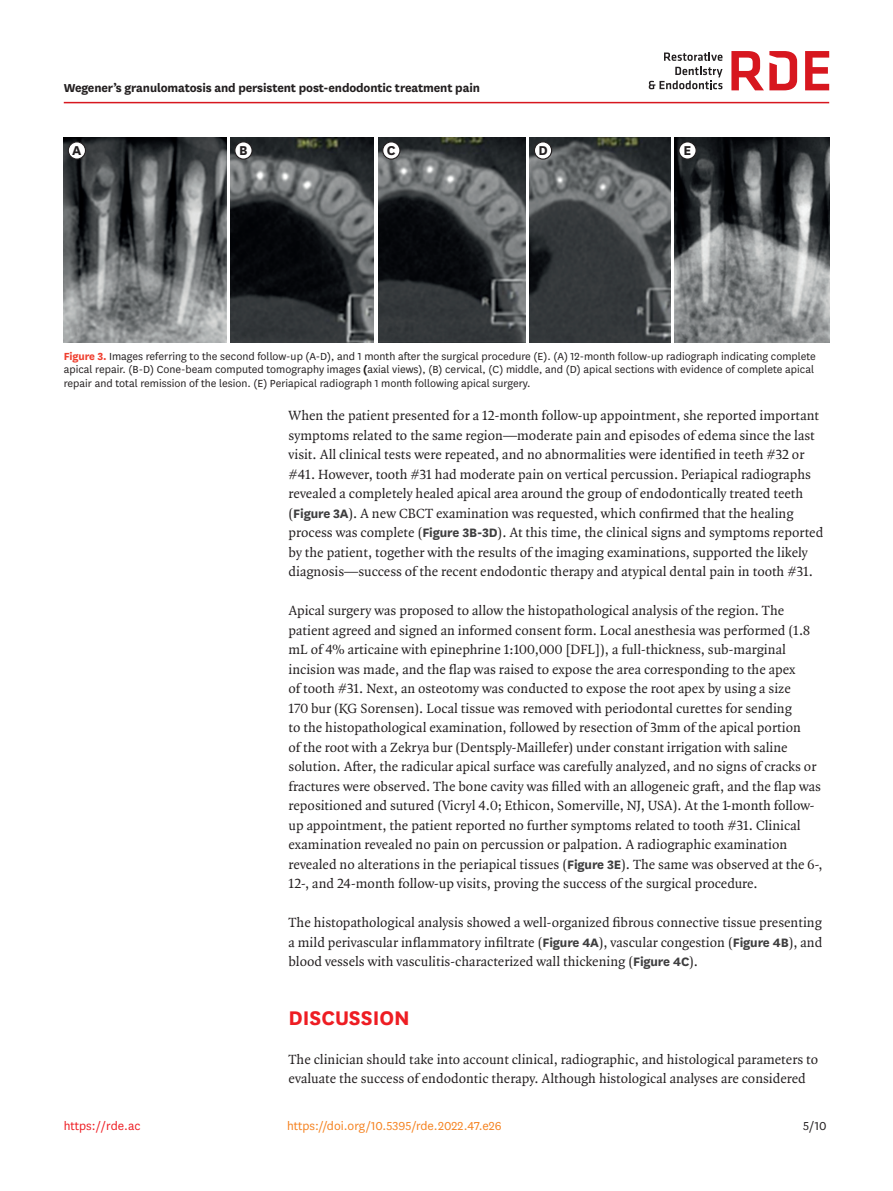
<style>
.page{position:relative;width:893px;height:1191px;background:#fff}
.page>*{position:absolute;margin:0;border:0;box-sizing:border-box;transform-origin:0 0}
.body_title1{font:700 23.1px "National";color:#ee1d23}
.t1{font:700 15px "National";color:#231f20}
.body_p{font:14.25px/19.5px "Quadraat OT";color:#231f20}
.body_p_first{font:14.25px/19.5px "Quadraat OT";color:#231f20}
.alt-title-type{font:700 13.5px "National";letter-spacing:-.01em;color:#231f20}
.doi_running_footer{font:13.5px "National";color:#f58220}
.t2{font:13.5px "National";color:#ee1d23}
.t3{font:13.5px "National";color:#231f20}
.fig_caption{font:12px/13.5px "National";color:#231f20}
.s1{font-weight:700;color:#ef3e2e}
.s2{font-weight:700}
.s3{font-family:"National";font-weight:700;color:#3e3e3f}
</style>
<div class="page">
<hr style="left:64px;top:102px;width:765px;height:1px;background:#d7171f">
<svg style="left:649px;top:52px;width:73px;height:37px"></svg>
<svg style="left:805px;top:51px;width:24px;height:39px"></svg>
<svg style="left:731px;top:51px;width:66px;height:39px"></svg>
<img style="left:64px;top:137px;width:162px;height:205px">
<img style="left:230px;top:137px;width:144px;height:205px">
<img style="left:378px;top:137px;width:148px;height:205px">
<img style="left:530px;top:137px;width:140px;height:205px">
<img style="left:674px;top:137px;width:155px;height:205px">
<div style="left:235px;top:142px;width:17px;height:17px;background:#fff;border-radius:50%"></div>
<div style="left:234px;top:141px;width:19px;height:19px;border:1px solid #231f20;border-radius:50%"></div>
<div style="left:383px;top:142px;width:17px;height:17px;background:#fff;border-radius:50%"></div>
<div style="left:382px;top:141px;width:18px;height:19px;border:1px solid #231f20;border-radius:50%"></div>
<div style="left:534px;top:142px;width:18px;height:17px;background:#fff;border-radius:50%"></div>
<div style="left:534px;top:141px;width:18px;height:19px;border:1px solid #231f20;border-radius:50%"></div>
<div style="left:679px;top:142px;width:17px;height:17px;background:#fff;border-radius:50%"></div>
<div style="left:678px;top:141px;width:19px;height:19px;border:1px solid #231f20;border-radius:50%"></div>
<div style="left:68px;top:142px;width:17px;height:17px;background:#fff;border-radius:50%"></div>
<div style="left:68px;top:141px;width:18px;height:19px;border:1px solid #231f20;border-radius:50%"></div>
<p class="alt-title-type" style="left:64px;top:78px;width:418px">Wegener’s granulomatosis and persistent post-endodontic treatment pain</p>
<p class="t1" style="left:72px;top:139px;width:11px">A</p>
<p class="t1" style="left:239px;top:139px;width:10px">B</p>
<p class="t1" style="left:387px;top:139px;width:10px">C</p>
<p class="t1" style="left:538px;top:139px;width:11px">D</p>
<p class="t1" style="left:684px;top:139px;width:9px">E</p>
<p class="fig_caption" style="left:64px;top:349px;width:754px"><span class="s1">Figure 3.</span> Images referring to the second follow-up (A-D), and 1 month after the surgical procedure (E). (A) 12-month follow-up radiograph indicating complete apical repair. (B-D) Cone-beam computed tomography images <span class="s2">(</span>axial views), (B) cervical, (C) middle, and (D) apical sections with evidence of complete apical repair and total remission of the lesion. (E) Periapical radiograph 1 month following apical surgery.</p>
<p class="body_p" style="left:289px;top:406px;width:536px">When the patient presented for a 12-month follow-up appointment, she reported important symptoms related to the same region—moderate pain and episodes of edema since the last visit. All clinical tests were repeated, and no abnormalities were identified in teeth #32 or #41. However, tooth #31 had moderate pain on vertical percussion. Periapical radiographs revealed a completely healed apical area around the group of endodontically treated teeth (<span class="s3">Figure 3A</span>). A new CBCT examination was requested, which confirmed that the healing process was complete (<span class="s3">Figure 3B-3D</span>). At this time, the clinical signs and symptoms reported by the patient, together with the results of the imaging examinations, supported the likely diagnosis—success of the recent endodontic therapy and atypical dental pain in tooth #31.</p>
<p class="body_p" style="left:289px;top:601px;width:536px">Apical surgery was proposed to allow the histopathological analysis of the region. The patient agreed and signed an informed consent form. Local anesthesia was performed (1.8 mL of 4% articaine with epinephrine 1:100,000 [DFL]), a full-thickness, sub-marginal incision was made, and the flap was raised to expose the area corresponding to the apex<br>of tooth #31. Next, an osteotomy was conducted to expose the root apex by using a size<br>170 bur (KG Sorensen). Local tissue was removed with periodontal curettes for sending<br>to the histopathological examination, followed by resection of 3mm of the apical portion<br>of the root with a Zekrya bur (Dentsply-Maillefer) under constant irrigation with saline solution. After, the radicular apical surface was carefully analyzed, and no signs of cracks or fractures were observed. The bone cavity was filled with an allogeneic graft, and the flap was repositioned and sutured (Vicryl 4.0; Ethicon, Somerville, NJ, USA). At the 1-month follow&shy;up appointment, the patient reported no further symptoms related to tooth #31. Clinical examination revealed no pain on percussion or palpation. A radiographic examination revealed no alterations in the periapical tissues (<span class="s3">Figure 3E</span>). The same was observed at the 6-, 12-, and 24-month follow-up visits, proving the success of the surgical procedure.</p>
<p class="body_p" style="left:289px;top:912px;width:535px;text-align:justify">The histopathological analysis showed a well-organized fibrous connective tissue presenting a mild perivascular inflammatory infiltrate (<span class="s3">Figure 4A</span>), vascular congestion (<span class="s3">Figure 4B</span>), and blood vessels with vasculitis-characterized wall thickening (<span class="s3">Figure 4C</span>).</p>
<p class="body_title1" style="left:289px;top:1001px;width:123px">DISCUSSION</p>
<p class="body_p_first" style="left:289px;top:1049px;width:531px">The clinician should take into account clinical, radiographic, and histological parameters to evaluate the success of endodontic therapy. Although histological analyses are considered</p>
<p class="doi_running_footer" style="left:287px;top:1116px;width:216px">https://doi.org/10.5395/rde.2022.47.e26</p>
<p class="t2" style="left:64px;top:1116px;width:78px">https://rde.ac</p>
<p class="t3" style="left:803px;top:1116px;width:25px">5/10</p>
</div>
